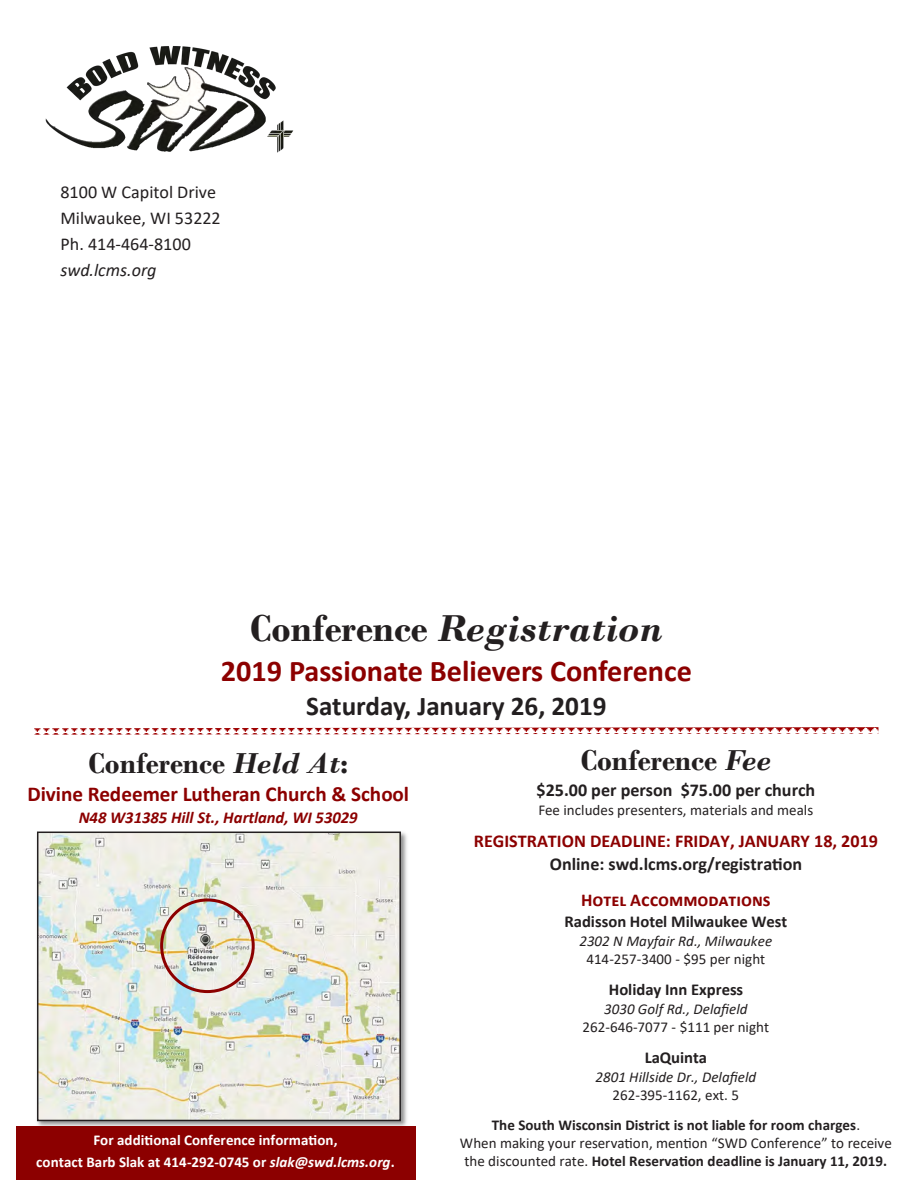
<style>
.page{position:relative;width:918px;height:1188px;background:#fff}
.page>*{position:absolute;margin:0;border:0;box-sizing:border-box;transform-origin:0 0}
.t1{font:italic 700 39.3px "Bodoni";color:#231f20}
.t2{font:700 30.15px "Calibri";color:#8c0000}
.t3{font:700 30.15px "Bodoni";color:#231f20}
.t4{font:700 27.15px "Calibri";color:#231f20}
.t5{font:700 21.15px "Calibri";color:#8c0000}
.t6{font:700 18.15px "Calibri";color:#231f20}
.t7{font:700 18.15px "Calibri";color:#8c0000}
.t8{font:18.15px/26.2px "Calibri";color:#231f20}
.t9{font:italic 18.15px "Calibri";color:#231f20}
.t10{font:700 16.65px "Calibri";color:#231f20}
.t11{font:italic 700 16.65px "Calibri";letter-spacing:-.005em;color:#8c0000}
.t12{font:15px/18.5px "Calibri";color:#231f20;text-align:center}
.t13{font:700 15px/21.9px "Calibri";color:#fff;text-align:center}
.t14{font:italic 15px "Calibri";color:#231f20}
.t15{font:700 15px/29.2px "Calibri";color:#231f20;text-align:center}
.s1{font-style:normal}
.s2{font-style:italic}
.s3{font-weight:400}
.s4{font-weight:700}
</style>
<div class="page">
<img style="left:45px;top:46px;width:249px;height:107px">
<img style="left:36px;top:831px;width:371px;height:295px">
<img style="left:40px;top:835px;width:358px;height:283px">
<div style="left:37px;top:832px;width:364px;height:289px;border:2px solid #231f20"></div>
<svg style="left:34px;top:727px;width:844px;height:8px"></svg>
<div style="left:160px;top:898px;width:95px;height:95px;border:3px solid #8c0000;border-radius:50%"></div>
<div style="left:16px;top:1126px;width:399px;height:54px;background:#8c0000"></div>
<p class="t8" style="left:60px;top:178px;width:162px">8100 W Capitol Drive<br>Milwaukee, WI 53222<br>Ph. 414-464-8100</p>
<p class="t9" style="left:60px;top:258px;width:98px">swd.lcms.org</p>
<h1 class="t1" style="left:250px;top:605px;width:414px"><span class="s1">Conference</span> Registration</h1>
<h2 class="t2" style="left:221px;top:650px;width:473px">2019 Passionate Believers Conference</h2>
<h3 class="t4" style="left:306px;top:687px;width:302px">Saturday, January 26, 2019</h3>
<h2 class="t3" style="left:89px;top:745px;width:261px">Conference <span class="s2">Held At</span>:</h2>
<h3 class="t5" style="left:27px;top:779px;width:383px">Divine Redeemer Lutheran Church &amp; School</h3>
<p class="t11" style="left:79px;top:806px;width:280px">N48 W31385 Hill St., Hartland, WI 53029</p>
<h2 class="t3" style="left:581px;top:742px;width:192px">Conference <span class="s2">Fee</span></h2>
<p class="t6" style="left:537px;top:777px;width:280px">$25.00 per person $75.00 per church</p>
<p class="t12" style="left:538px;top:800px;width:277px">Fee includes presenters, materials and meals</p>
<p class="t7" style="left:474px;top:829px;width:406px">REGISTRATION DEADLINE: FRIDAY, JANUARY 18, 2019</p>
<p class="t6" style="left:550px;top:851px;width:254px">Online: swd.lcms.org/registration</p>
<p class="t7" style="left:581px;top:887px;width:191px">Hotel Accommodations</p>
<p class="t10" style="left:565px;top:910px;width:224px">Radisson Hotel Milwaukee West</p>
<p class="t14" style="left:579px;top:930px;width:194px">2302 N Mayfair Rd., Milwaukee</p>
<p class="t12" style="left:586px;top:949px;width:180px">414-257-3400 - $95 per night</p>
<p class="t10" style="left:609px;top:978px;width:136px">Holiday Inn Express</p>
<p class="t14" style="left:604px;top:998px;width:145px">3030 Golf Rd., Delafield</p>
<p class="t12" style="left:583px;top:1017px;width:188px">262-646-7077 - $111 per night</p>
<p class="t10" style="left:645px;top:1046px;width:64px">LaQuinta</p>
<p class="t14" style="left:595px;top:1066px;width:162px">2801 Hillside Dr., Delafield</p>
<p class="t15" style="left:492px;top:1080px;width:370px"><span class="s3">262-395-1162, ext. 5<br></span>The South Wisconsin District is not liable for room charges<span class="s3">.</span></p>
<p class="t12" style="left:460px;top:1133px;width:433px">When making your reservation, mention “SWD Conference” to receive the discounted rate. <span class="s4">Hotel Reservation deadline is January 11, 2019.</span></p>
<p class="t13" style="left:36px;top:1129px;width:360px">For additional Conference information,<br>contact Barb Slak at 414-292-0745 or <span class="s2">slak@swd.lcms.org</span>.</p>
</div>
